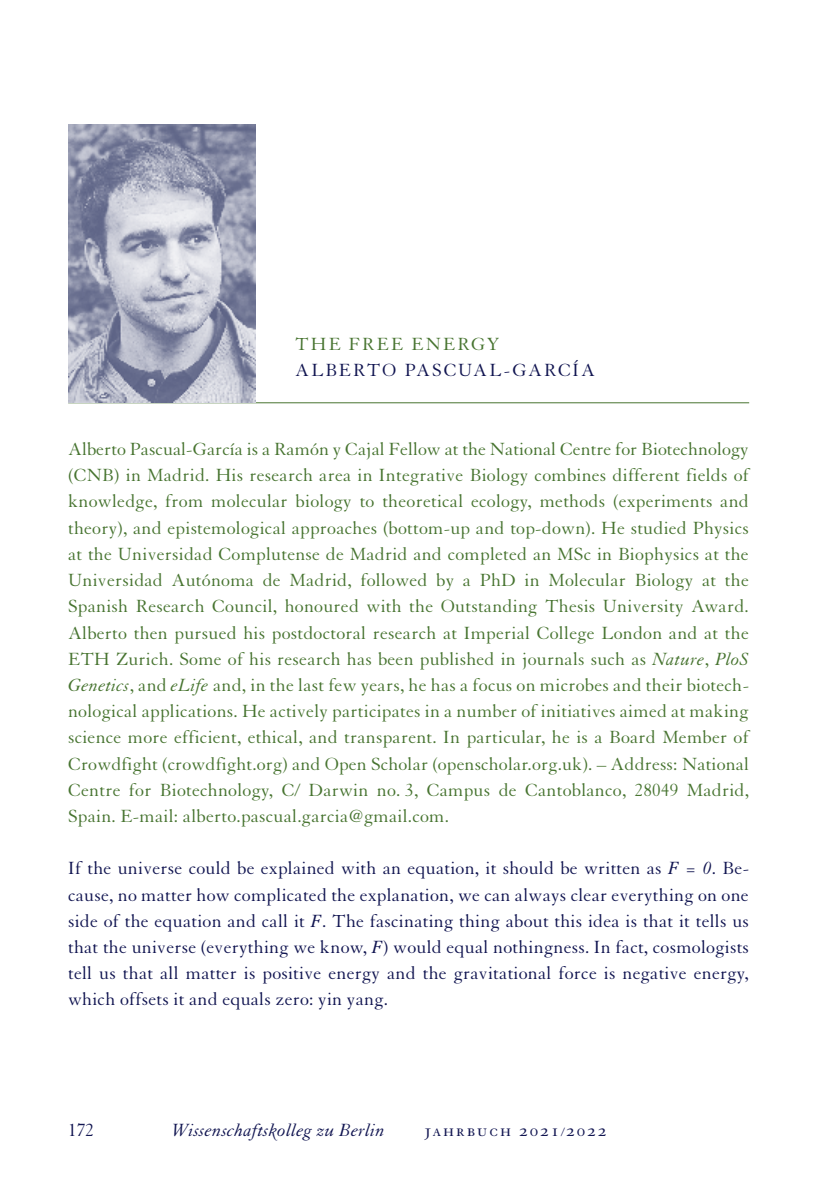
<style>
.page{position:relative;width:840px;height:1191px;background:#fff}
.page>*{position:absolute;margin:0;border:0;box-sizing:border-box;transform-origin:0 0}
.t1{font:19.2px/26.2px "Granjon LT Std";letter-spacing:.01em;color:#477430;text-align:justify}
.t2{font:19.2px/26.2px "Granjon LT Std";letter-spacing:.01em;color:#111551;text-align:justify}
.t3{font:italic 19.2px "Granjon LT Std";letter-spacing:.01em;color:#111551}
.t4{font:19.2px "Granjon LT Std";letter-spacing:.095em;color:#111551}
.t5{font:19.2px "Granjon LT Std";letter-spacing:.1em;color:#111551}
.t6{font:19.2px "Granjon LT Std";letter-spacing:.11em;color:#477430}
.s1{font-style:italic}
.s2{font-size:13px}
</style>
<div class="page">
<hr style="left:68px;top:402px;width:680px;height:1px;background:#477430">
<img style="left:68px;top:125px;width:187px;height:277px">
<p class="t6" style="left:295px;top:334px;width:206px">THE FREE ENERGY</p>
<p class="t4" style="left:295px;top:360px;width:301px">ALBERTO PASCUAL-GARCÍA</p>
<p class="t1" style="left:68px;top:436px;width:682px">Alberto Pascual-García is a Ramón y Cajal Fellow at the National Centre for Biotechnology (CNB) in Madrid. His research area in Integrative Biology combines different fields of knowledge, from molecular biology to theoretical ecology, methods (experiments and theory), and epistemological approaches (bottom-up and top-down). He studied Physics at the Universidad Complutense de Madrid and completed an MSc in Biophysics at the Universidad Autónoma de Madrid, followed by a PhD in Molecular Biology at the Spanish Research Council, honoured with the Outstanding Thesis University Award.<br>Alberto then pursued his postdoctoral research at Imperial College London and at the ETH Zurich. Some of his research has been published in journals such as <span class="s1">Nature</span>, <span class="s1">PloS Genetics</span>, and <span class="s1">eLife</span> and, in the last few years, he has a focus on microbes and their biotech&shy;nological applications. He actively participates in a number of initiatives aimed at making science more efficient, ethical, and transparent. In particular, he is a Board Member of Crowdfight (crowdfight.org) and Open Scholar (openscholar.org.uk). – Address: National Centre for Biotechnology, C/ Darwin no. 3, Campus de Cantoblanco, 28049 Madrid, Spain. E-mail: alberto.pascual.garcia@gmail.com.</p>
<p class="t2" style="left:68px;top:855px;width:682px">If the universe could be explained with an equation, it should be written as <span class="s1">F = 0</span>. Be&shy;cause, no matter how complicated the explanation, we can always clear everything on one side of the equation and call it <span class="s1">F</span>. The fascinating thing about this idea is that it tells us that the universe (everything we know, <span class="s1">F</span>) would equal nothingness. In fact, cosmologists tell us that all matter is positive energy and the gravitational force is negative energy, which offsets it and equals zero: yin yang.</p>
<p class="t2" style="left:68px;top:1117px;width:28px">172</p>
<p class="t3" style="left:172px;top:1120px;width:214px">Wissenschaftskolleg zu Berlin</p>
<p class="t5" style="left:424px;top:1120px;width:183px">jahrbuch 2021<span class="s2">/</span>2022</p>
</div>
